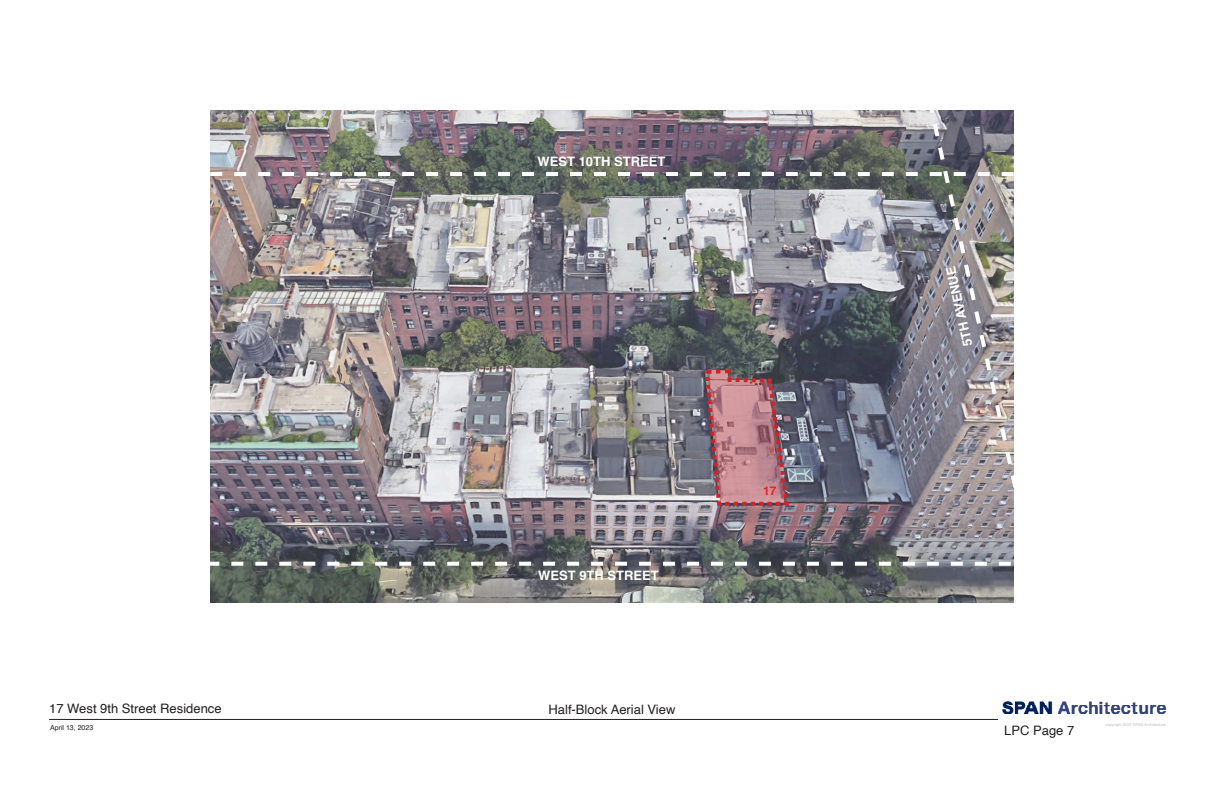
<style>
.page{position:relative;width:1224px;height:792px;background:#fff}
.page>*{position:absolute;margin:0;border:0;box-sizing:border-box;transform-origin:0 0}
.t1{font:13px "Helvetica";color:#231f20}
.t2{font:700 13px "Helvetica";color:#fff}
.t3{font:700 12px "Helvetica";color:#ee2123}
.t4{font:7px "Helvetica";color:#231f20}
.t5{font:4px "Helvetica";color:#bfbfbf}
</style>
<div class="page">
<hr style="left:49px;top:719px;width:1116px;height:1px;background:#231f20">
<img style="left:1002px;top:701px;width:165px;height:13px">
<img style="left:210px;top:110px;width:804px;height:492px">
<svg style="left:210px;top:562px;width:715px;height:4px"></svg>
<svg style="left:210px;top:172px;width:715px;height:4px"></svg>
<svg style="left:925px;top:110px;width:89px;height:476px;background:#8f8b90"></svg>
<svg style="left:702px;top:366px;width:89px;height:142px;background:#a57880"></svg>
<p class="t1" style="left:49px;top:698px;width:174px">17 West 9th Street Residence</p>
<p class="t4" style="left:50px;top:722px;width:45px">April 13, 2023</p>
<p class="t2" style="left:538px;top:153px;width:129px">WEST 10TH STREET</p>
<p class="t2" style="left:538px;top:568px;width:122px">WEST 9TH STREET</p>
<p class="t1" style="left:549px;top:699px;width:128px">Half-Block Aerial View</p>
<p class="t3" style="left:763px;top:483px;width:15px">17</p>
<p class="t2" style="left:961px;top:348px;width:82px;rotate:-103deg">5TH AVENUE</p>
<p class="t1" style="left:1004px;top:721px;width:72px">LPC Page 7</p>
<p class="t5" style="left:1105px;top:722px;width:62px">copyright 2022 SPAN Architecture</p>
</div>
